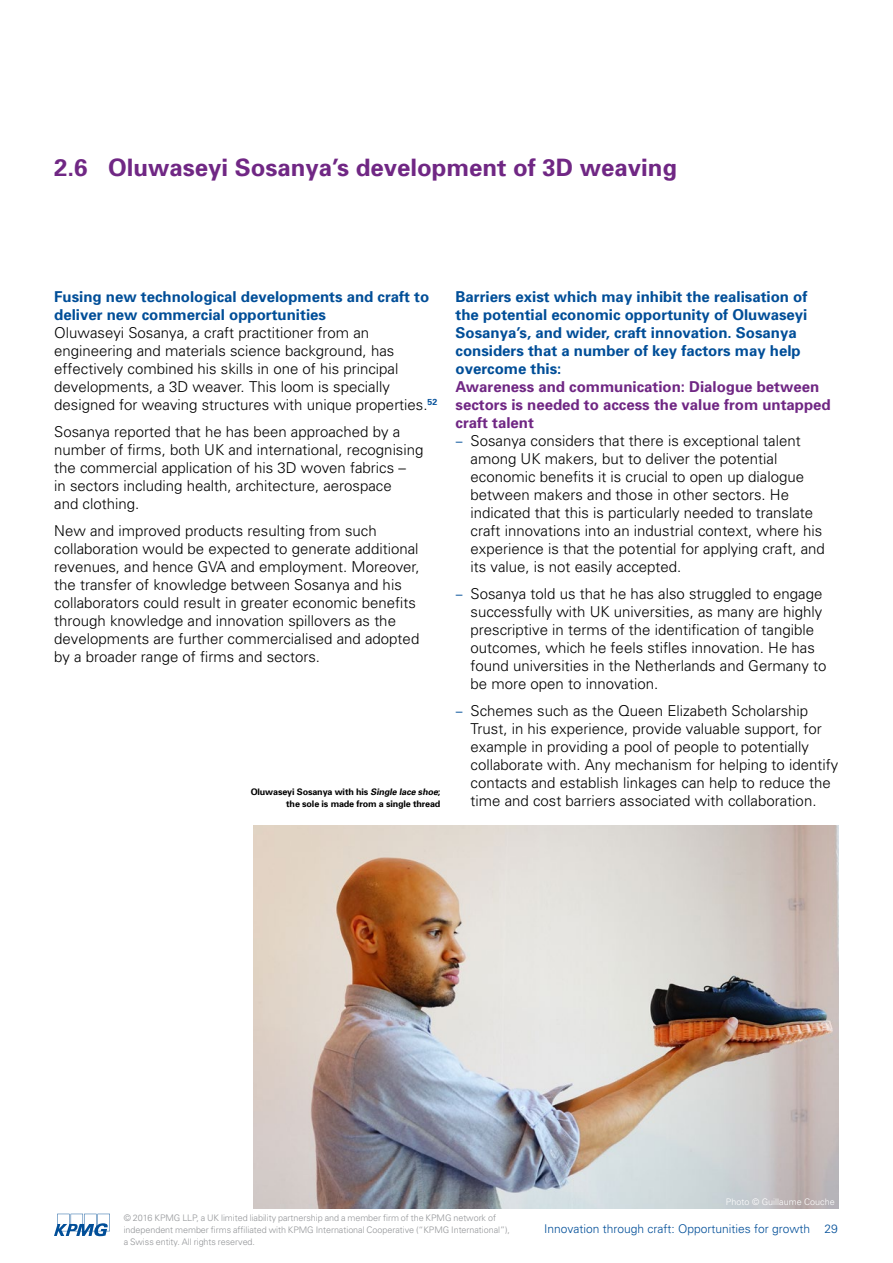
<style>
.page{position:relative;width:893px;height:1263px;background:#fff}
.page>*{position:absolute;margin:0;border:0;box-sizing:border-box;transform-origin:0 0}
.t1{font:700 24px "Univers";color:#702784}
.t2{font:300 15px/18px "Univers";color:#000}
.t3{font:700 15px/18px "Univers";color:#004e98}
.t4{font:700 15px/18px "Univers";color:#702784}
.t5{font:300 12px "Univers";color:#004e98}
.t6{font:300 9px/12px "Univers";letter-spacing:-.005em;color:#939598}
.t7{font:700 9px/12px "Univers";letter-spacing:-.015em;color:#000;text-align:right}
.t8{font:300 9px "Univers";color:#fff}
.s1{font-style:italic}
.s2{font-family:"Myriad Pro";font-weight:400;color:#004e98}
</style>
<div class="page">
<img style="left:253px;top:825px;width:586px;height:384px">
<svg style="left:54px;top:1214px;width:56px;height:22px"></svg>
<h1 class="t1" style="left:54px;top:152px;width:625px">2.6 Oluwaseyi Sosanya’s development of 3D weaving</h1>
<p class="t3" style="left:54px;top:288px;width:377px">Fusing new technological developments and craft to deliver new commercial opportunities</p>
<p class="t2" style="left:54px;top:324px;width:385px">Oluwaseyi Sosanya, a craft practitioner from an engineering and materials science background, has effectively combined his skills in one of his principal developments, a 3D weaver. This loom is specially designed for weaving structures with unique properties.<sup>52</sup></p>
<p class="t2" style="left:54px;top:423px;width:371px">Sosanya reported that he has been approached by a number of firms, both UK and international, recognising the commercial application of his 3D woven fabrics –<br>in sectors including health, architecture, aerospace<br>and clothing.</p>
<p class="t2" style="left:54px;top:522px;width:367px">New and improved products resulting from such collaboration would be expected to generate additional revenues, and hence GVA and employment. Moreover, the transfer of knowledge between Sosanya and his collaborators could result in greater economic benefits through knowledge and innovation spillovers as the developments are further commercialised and adopted by a broader range of firms and sectors.</p>
<p class="t7" style="left:251px;top:786px;width:191px">Oluwaseyi Sosanya with his <span class="s1">Single lace shoe</span>; the sole is made from a single thread</p>
<p class="t3" style="left:456px;top:288px;width:353px">Barriers exist which may inhibit the realisation of the potential economic opportunity of Oluwaseyi Sosanya’s, and wider, craft innovation. Sosanya considers that a number of key factors may help overcome this:</p>
<p class="t4" style="left:456px;top:378px;width:377px">Awareness and communication: Dialogue between sectors is needed to access the value from untapped craft talent</p>
<p class="t2" style="left:471px;top:432px;width:356px;text-indent:-15px"><span class="s2">–</span> Sosanya considers that there is exceptional talent among UK makers, but to deliver the potential economic benefits it is crucial to open up dialogue between makers and those in other sectors. He indicated that this is particularly needed to translate craft innovations into an industrial context, where his experience is that the potential for applying craft, and its value, is not easily accepted.</p>
<p class="t2" style="left:471px;top:585px;width:357px;text-indent:-15px"><span class="s2">–</span> Sosanya told us that he has also struggled to engage successfully with UK universities, as many are highly prescriptive in terms of the identification of tangible outcomes, which he feels stifles innovation. He has found universities in the Netherlands and Germany to be more open to innovation.</p>
<p class="t2" style="left:471px;top:702px;width:369px;text-indent:-15px"><span class="s2">–</span> Schemes such as the Queen Elizabeth Scholarship Trust, in his experience, provide valuable support, for example in providing a pool of people to potentially collaborate with. Any mechanism for helping to identify contacts and establish linkages can help to reduce the time and cost barriers associated with collaboration.</p>
<p class="t8" style="left:726px;top:1196px;width:110px">Photo © Guillaume Couche</p>
<p class="t6" style="left:124px;top:1211px;width:388px">© 2016 KPMG LLP, a UK limited liability partnership and a member firm of the KPMG network of independent member firms affiliated with KPMG International Cooperative (“KPMG International”), a Swiss entity. All rights reserved.</p>
<p class="t5" style="left:544px;top:1221px;width:295px">Innovation through craft: Opportunities for growth 29</p>
</div>
